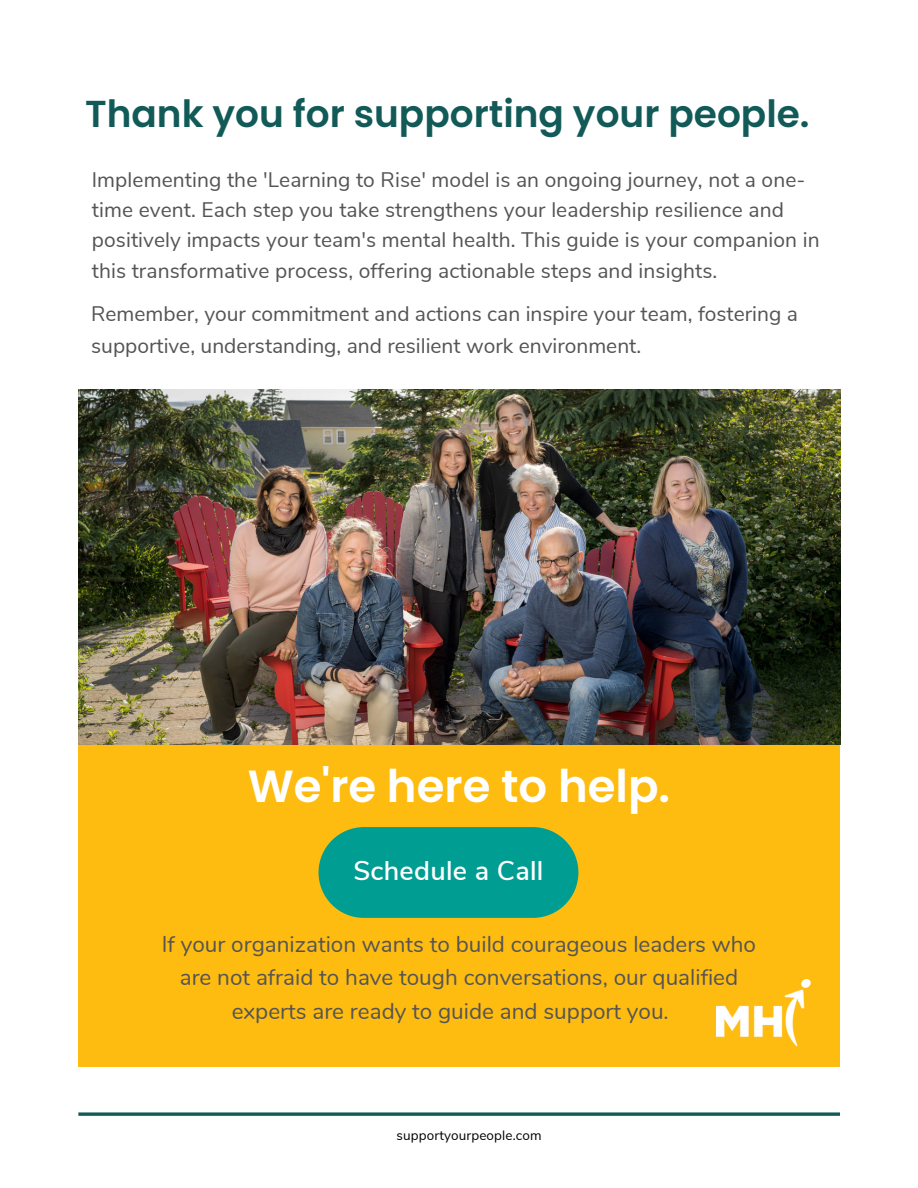
<style>
.page{position:relative;width:918px;height:1188px;background:#fff}
.page>*{position:absolute;margin:0;border:0;box-sizing:border-box;transform-origin:0 0}
.t1{font:600 45px "Poppins";color:#fff}
.t2{font:600 37.5px "Poppins";color:#125a58}
.t3{font:600 27px "Nunito Sans";letter-spacing:.01em;color:#fff}
.t4{font:22.5px "Nunito";color:#545454}
.t5{font:21px/30.3px "Nunito Sans";letter-spacing:.005em;color:#545454}
.t6{font:13.5px "Nunito Sans";letter-spacing:.01em;color:#000}
</style>
<div class="page">
<svg style="left:78px;top:1112px;width:762px;height:4px;background:#367371"></svg>
<div style="left:78px;top:735px;width:762px;height:332px;background:#febc11"></div>
<div style="left:319px;top:827px;width:259px;height:91px;background:#009e92;border-radius:46px"></div>
<img style="left:717px;top:980px;width:93px;height:66px">
<img style="left:78px;top:389px;width:762px;height:356px">
<p class="t2" style="left:85px;top:88px;width:726px">Thank you for supporting your people.</p>
<p class="t5" style="left:92px;top:165px;width:729px">Implementing the 'Learning to Rise' model is an ongoing journey, not a one&shy;time event. Each step you take strengthens your leadership resilience and positively impacts your team's mental health. This guide is your companion in this transformative process, offering actionable steps and insights.</p>
<p class="t5" style="left:91px;top:298px;width:708px;line-height:31.5px">Remember, your commitment and actions can inspire your team, fostering a supportive, understanding, and resilient work environment.</p>
<p class="t1" style="left:248px;top:754px;width:424px">We're here to help.</p>
<p class="t3" style="left:353px;top:853px;width:192px">Schedule a Call</p>
<p class="t4" style="left:162px;top:929px;width:596px">If your organization wants to build courageous leaders who</p>
<p class="t4" style="left:180px;top:963px;width:560px">are not afraid to have tough conversations, our qualified</p>
<p class="t4" style="left:232px;top:996px;width:439px">experts are ready to guide and support you.</p>
<p class="t6" style="left:397px;top:1126px;width:147px">supportyourpeople.com</p>
</div>
